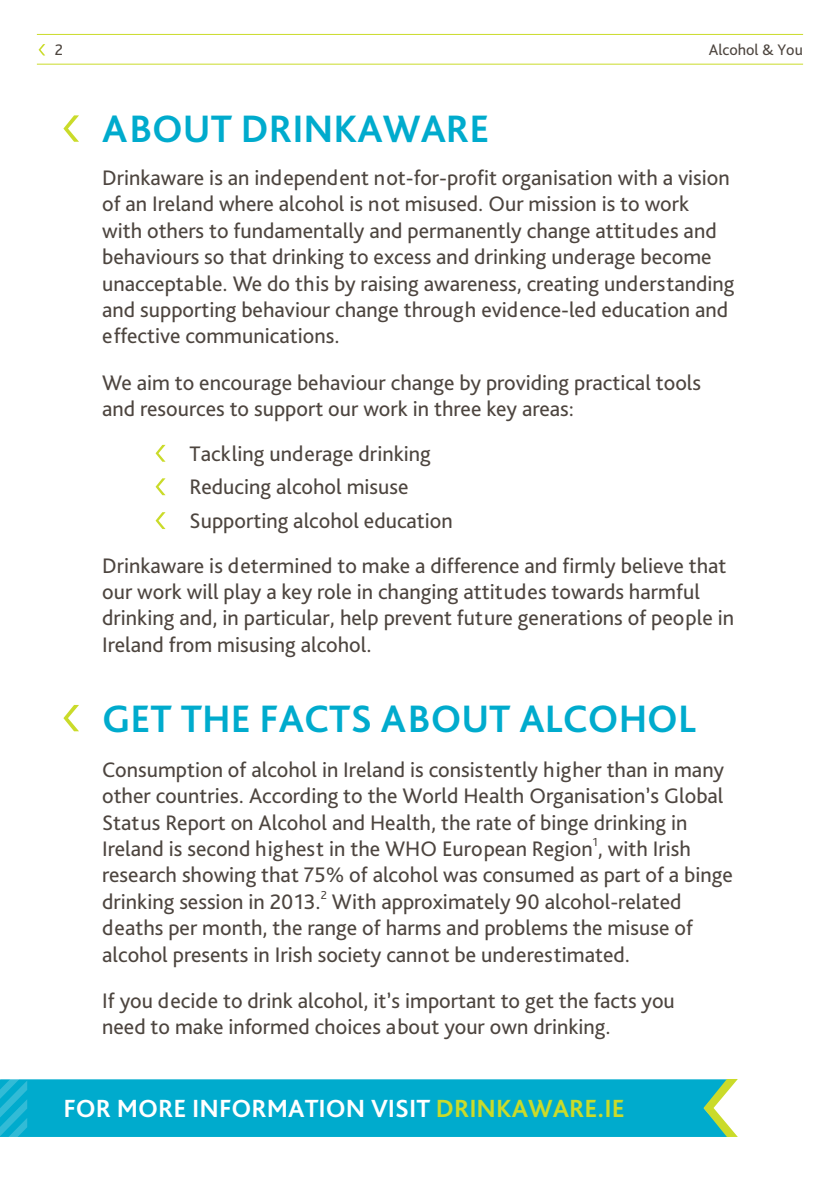
<style>
.page{position:relative;width:840px;height:1191px;background:#fff}
.page>*{position:absolute;margin:0;border:0;box-sizing:border-box;transform-origin:0 0}
.t1{font:700 40px "Bliss Pro";color:#00abcd}
.t2{font:700 26px "Bliss Pro";color:#fff}
.t3{font:22px/26.4px "Bliss Pro";color:#4d453f}
.t4{font:16px "Bliss Pro";color:#4d453f}
.t5{font:12.2px "Bliss Pro";color:#4d453f}
.s1{color:#cadb2a}
</style>
<div class="page">
<svg style="left:39px;top:44px;width:6px;height:11px"></svg>
<hr style="left:37px;top:64px;width:765px;height:1px;background:#cadb2a">
<hr style="left:37px;top:34px;width:765px;height:1px;background:#cadb2a">
<svg style="left:63px;top:115px;width:16px;height:27px"></svg>
<svg style="left:63px;top:705px;width:16px;height:26px"></svg>
<div style="left:27px;top:1079px;width:676px;height:58px;background:#00abcd"></div>
<svg style="left:703px;top:1079px;width:34px;height:58px"></svg>
<svg style="left:0;top:1079px;width:27px;height:58px;background:#1ab3d1"></svg>
<svg style="left:155px;top:445px;width:10px;height:17px"></svg>
<svg style="left:155px;top:478px;width:10px;height:17px"></svg>
<svg style="left:155px;top:512px;width:10px;height:17px"></svg>
<p class="t4" style="left:55px;top:40px;width:10px">2</p>
<p class="t4" style="left:708px;top:40px;width:96px">Alcohol &amp; You</p>
<h1 class="t1" style="left:102px;top:104px;width:389px">ABOUT DRINKAWARE</h1>
<p class="t3" style="left:102px;top:164px;width:633px">Drinkaware is an independent not-for-profit organisation with a vision of an Ireland where alcohol is not misused. Our mission is to work with others to fundamentally and permanently change attitudes and behaviours so that drinking to excess and drinking underage become unacceptable. We do this by raising awareness, creating understanding and supporting behaviour change through evidence-led education and effective communications.</p>
<p class="t3" style="left:102px;top:369px;width:600px">We aim to encourage behaviour change by providing practical tools and resources to support our work in three key areas:</p>
<p class="t3" style="left:189px;top:436px;width:264px;line-height:33.4px">Tackling underage drinking<br>Reducing alcohol misuse<br>Supporting alcohol education</p>
<p class="t3" style="left:102px;top:551px;width:633px">Drinkaware is determined to make a difference and firmly believe that our work will play a key role in changing attitudes towards harmful drinking and, in particular, help prevent future generations of people in Ireland from misusing alcohol.</p>
<h1 class="t1" style="left:102px;top:693px;width:595px">GET THE FACTS ABOUT ALCOHOL</h1>
<p class="t3" style="left:102px;top:755px;width:623px">Consumption of alcohol in Ireland is consistently higher than in many other countries. According to the World Health Organisation’s Global Status Report on Alcohol and Health, the rate of binge drinking in Ireland is second highest in the WHO European Region , with Irish</p>
<p class="t5" style="left:592px;top:834px;width:7px">1</p>
<p class="t3" style="left:102px;top:861px;width:632px">research showing that 75% of alcohol was consumed as part of a binge drinking session in 2013.</p>
<p class="t5" style="left:321px;top:887px;width:8px">2</p>
<p class="t3" style="left:102px;top:887px;width:592px;text-indent:230px">With approximately 90 alcohol-related deaths per month, the range of harms and problems the misuse of alcohol presents in Irish society cannot be underestimated.</p>
<p class="t3" style="left:102px;top:987px;width:574px">If you decide to drink alcohol, it’s important to get the facts you need to make informed choices about your own drinking.</p>
<p class="t2" style="left:63px;top:1092px;width:562px">FOR MORE INFORMATION VISIT <span class="s1">DRINKAWARE.IE</span></p>
</div>
